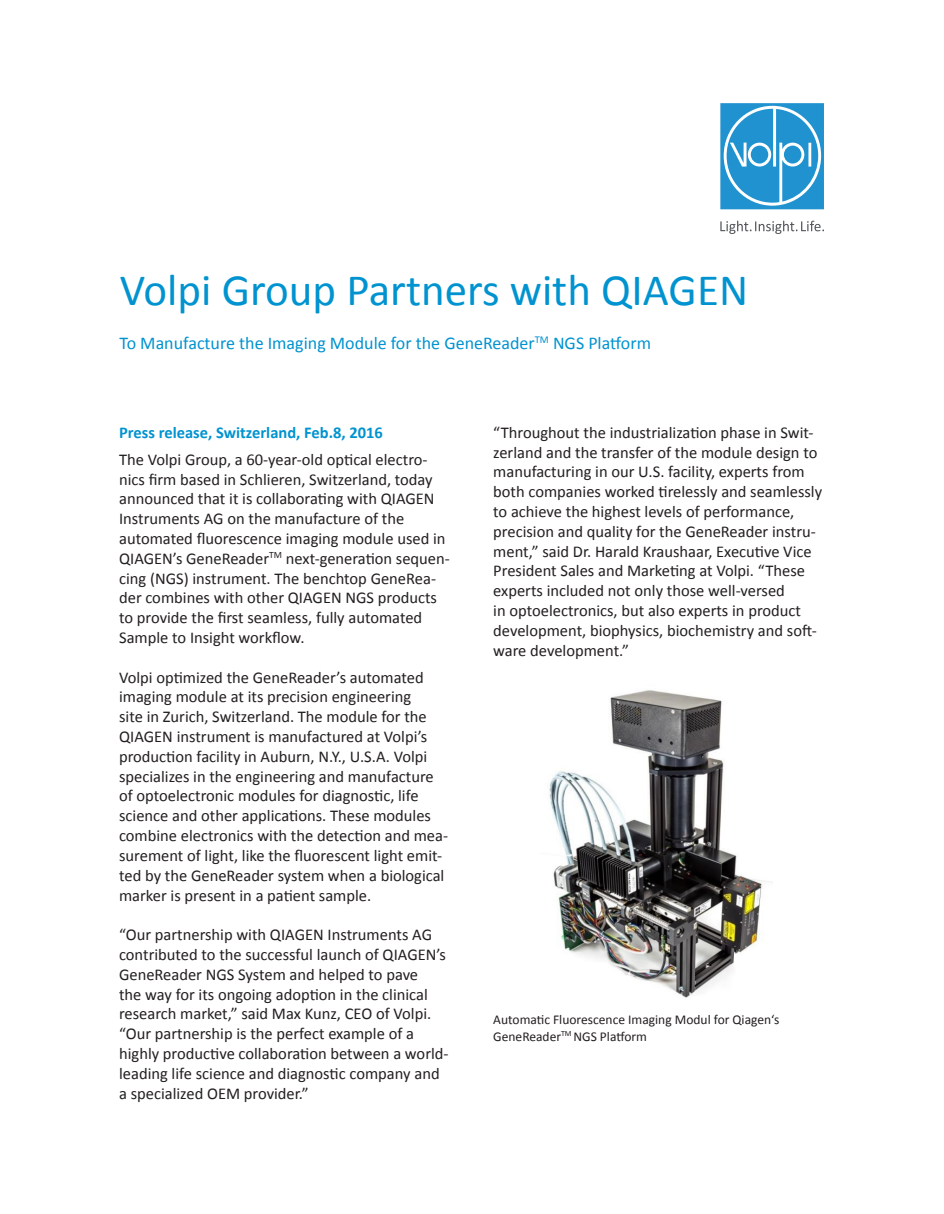
<style>
.page{position:relative;width:944px;height:1214px;background:#fff}
.page>*{position:absolute;margin:0;border:0;box-sizing:border-box;transform-origin:0 0}
.t1{font:45px "Calibri";color:#0093d0}
.t2{font:18px "Calibri";color:#0093d0}
.t3{font:16.5px/19.8px "Calibri";color:#231f20}
.t4{font:700 16.5px "Calibri";color:#0093d0}
.t5{font:13.5px "Calibri";color:#231f20}
</style>
<div class="page">
<svg style="left:720px;top:221px;width:104px;height:13px"></svg>
<svg style="left:720px;top:103px;width:104px;height:106px;background:#45a4d7"></svg>
<img style="left:549px;top:690px;width:220px;height:308px">
<p class="t1" style="left:120px;top:258px;width:629px">Volpi Group Partners with QIAGEN</p>
<p class="t2" style="left:119px;top:331px;width:533px">To Manufacture the Imaging Module for the GeneReader<sup>TM</sup> NGS Platform</p>
<p class="t4" style="left:119px;top:420px;width:265px">Press release, Switzerland, Feb.8, 2016</p>
<p class="t3" style="left:119px;top:449px;width:332px">The Volpi Group, a 60-year-old optical electro&shy;nics firm based in Schlieren, Switzerland, today announced that it is collaborating with QIAGEN Instruments AG on the manufacture of the automated fluorescence imaging module used in QIAGEN’s GeneReader<sup>TM</sup> next-generation sequen&shy;cing (NGS) instrument. The benchtop GeneRea&shy;der combines with other QIAGEN NGS products to provide the first seamless, fully automated Sample to Insight workflow.</p>
<p class="t3" style="left:119px;top:667px;width:330px">Volpi optimized the GeneReader’s automated imaging module at its precision engineering<br>site in Zurich, Switzerland. The module for the QIAGEN instrument is manufactured at Volpi’s production facility in Auburn, N.Y., U.S.A. Volpi specializes in the engineering and manufacture of optoelectronic modules for diagnostic, life science and other applications. These modules combine electronics with the detection and mea&shy;surement of light, like the fluorescent light emit&shy;ted by the GeneReader system when a biological marker is present in a patient sample.</p>
<p class="t3" style="left:119px;top:924px;width:331px">“Our partnership with QIAGEN Instruments AG contributed to the successful launch of QIAGEN’s GeneReader NGS System and helped to pave<br>the way for its ongoing adoption in the clinical research market,” said Max Kunz, CEO of Volpi. “Our partnership is the perfect example of a highly productive collaboration between a world&shy;leading life science and diagnostic company and a specialized OEM provider.”</p>
<p class="t3" style="left:493px;top:422px;width:330px">“Throughout the industrialization phase in Swit&shy;zerland and the transfer of the module design to manufacturing in our U.S. facility, experts from both companies worked tirelessly and seamlessly to achieve the highest levels of performance, precision and quality for the GeneReader instru&shy;ment,” said Dr. Harald Kraushaar, Executive Vice President Sales and Marketing at Volpi. “These experts included not only those well-versed<br>in optoelectronics, but also experts in product development, biophysics, biochemistry and soft&shy;ware development.”</p>
<p class="t5" style="left:493px;top:1010px;width:287px">Automatic Fluorescence Imaging Modul for Qiagen‘s</p>
<p class="t5" style="left:493px;top:1026px;width:155px">GeneReader<sup>TM</sup> NGS Platform</p>
</div>
